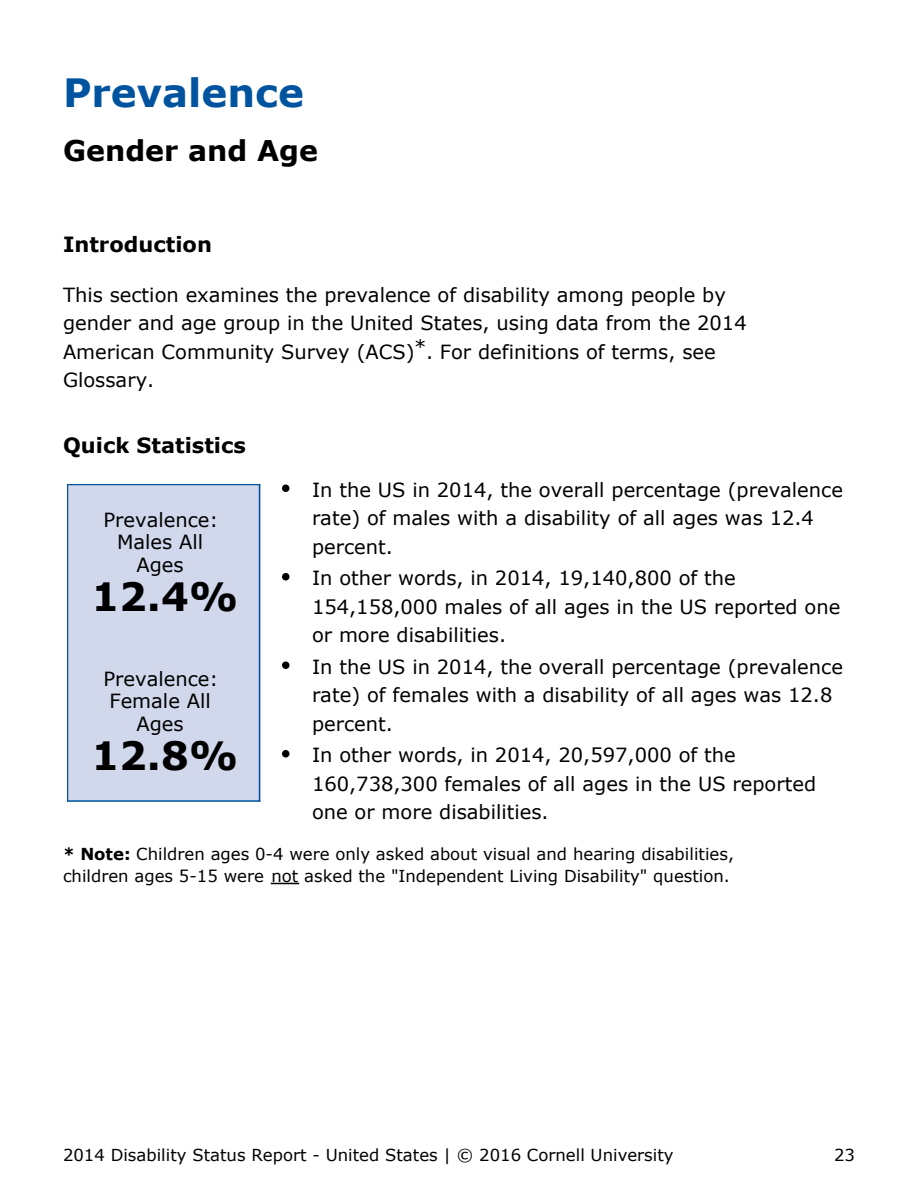
<style>
.page{position:relative;width:918px;height:1188px;background:#fff}
.page>*{position:absolute;margin:0;border:0;box-sizing:border-box;transform-origin:0 0}
.t1{font:700 39px "Verdana";color:#00549f}
.t2{font:700 39px "Verdana";color:#000}
.t3{font:700 28.5px "Verdana";color:#000}
.t4{font:700 21px "Verdana";color:#000}
.t5{font:19.5px/28.5px "Verdana";color:#000}
.t6{font:16.5px/22.5px "Verdana";color:#000}
.s1{font-weight:700}
</style>
<div class="page">
<div style="left:68px;top:484px;width:193px;height:318px;background:#d2d8ec"></div>
<hr style="left:68px;top:484px;width:192px;height:1px;background:#00549f">
<hr style="left:68px;top:800px;width:192px;height:2px;background:#00549f">
<hr style="left:68px;top:484px;width:1px;height:317px;background:#00549f">
<hr style="left:259px;top:484px;width:1px;height:317px;background:#00549f">
<div style="left:282px;top:484px;width:8px;height:8px;background:#000;border-radius:50%"></div>
<div style="left:282px;top:573px;width:8px;height:7px;background:#000;border-radius:50%"></div>
<div style="left:282px;top:662px;width:8px;height:7px;background:#000;border-radius:50%"></div>
<div style="left:282px;top:750px;width:8px;height:8px;background:#000;border-radius:50%"></div>
<svg style="left:272px;top:883px;width:26px;height:1px"></svg>
<h1 class="t1" style="left:63px;top:77px;width:243px">Prevalence</h1>
<h2 class="t3" style="left:63px;top:139px;width:257px">Gender and Age</h2>
<p class="t4" style="left:63px;top:236px;width:150px">Introduction</p>
<p class="t5" style="left:63px;top:282px;width:685px">This section examines the prevalence of disability among people by gender and age group in the United States, using data from the 2014<br>American Community Survey (ACS)*. For definitions of terms, see Glossary.</p>
<p class="t4" style="left:63px;top:437px;width:184px">Quick Statistics</p>
<p class="t5" style="left:312px;top:477px;width:533px">In the US in 2014, the overall percentage (prevalence rate) of males with a disability of all ages was 12.4 percent.</p>
<p class="t5" style="left:312px;top:565px;width:530px">In other words, in 2014, 19,140,800 of the<br>154,158,000 males of all ages in the US reported one or more disabilities.</p>
<p class="t5" style="left:312px;top:654px;width:533px">In the US in 2014, the overall percentage (prevalence rate) of females with a disability of all ages was 12.8 percent.</p>
<p class="t5" style="left:312px;top:742px;width:506px">In other words, in 2014, 20,597,000 of the<br>160,738,300 females of all ages in the US reported one or more disabilities.</p>
<p class="t6" style="left:63px;top:844px;width:672px"><span class="s1">* Note:</span> Children ages 0-4 were only asked about visual and hearing disabilities, children ages 5-15 were not asked the "Independent Living Disability" question.</p>
<p class="t5" style="left:104px;top:510px;width:116px;line-height:22.5px;text-align:center">Prevalence:<br>Males All<br>Ages</p>
<h1 class="t2" style="left:92px;top:581px;width:148px">12.4%</h1>
<p class="t5" style="left:104px;top:669px;width:116px;line-height:22.5px;text-align:center">Prevalence:<br>Female All<br>Ages</p>
<h1 class="t2" style="left:92px;top:740px;width:148px">12.8%</h1>
<p class="t6" style="left:63px;top:1145px;width:612px">2014 Disability Status Report - United States | © 2016 Cornell University</p>
<p class="t6" style="left:834px;top:1145px;width:22px">23</p>
</div>
